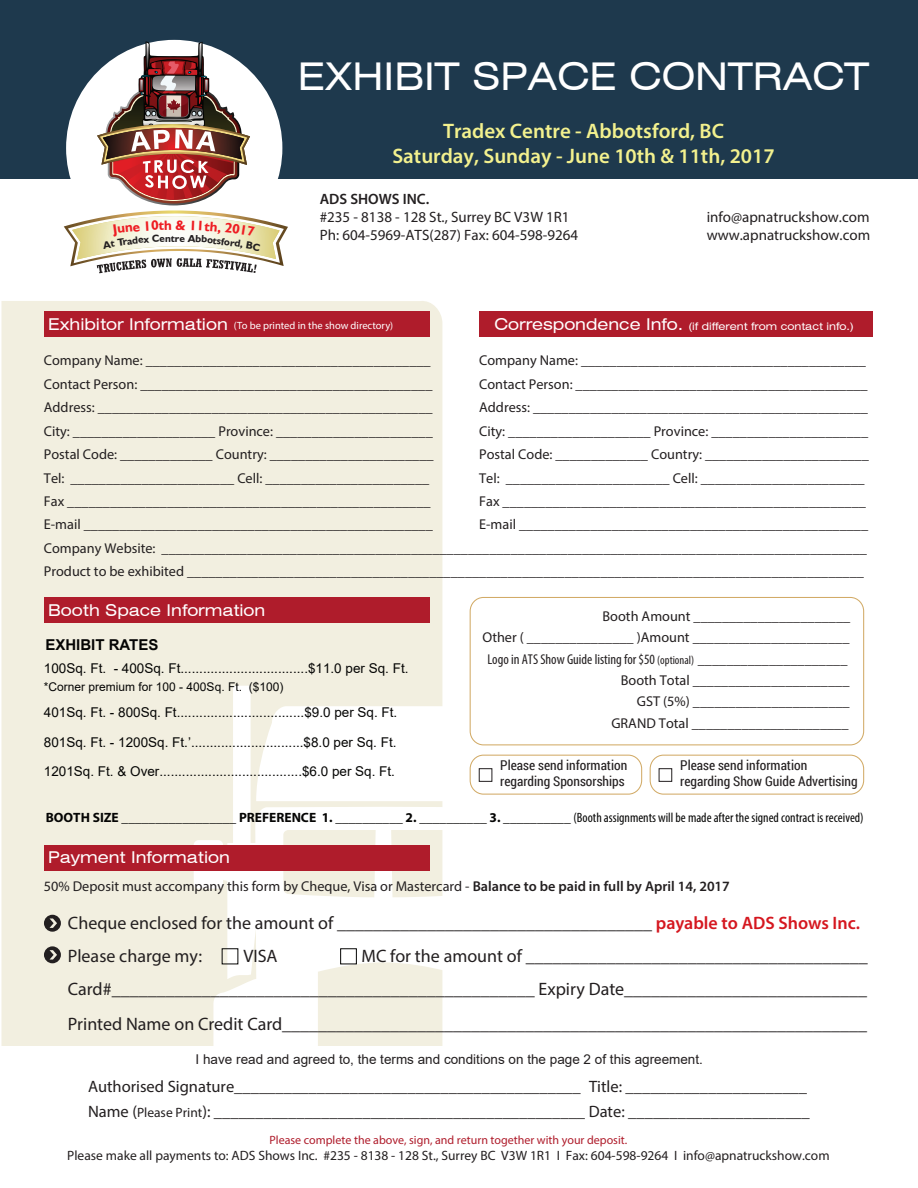
<style>
.page{position:relative;width:918px;height:1188px;background:#fff}
.page>*{position:absolute;margin:0;border:0;box-sizing:border-box;transform-origin:0 0}
.t1{font:expanded 38.25px "Swiss 721 BT";color:#fff}
.t2{font:600 21px/25.2px "Myriad Pro";color:#f3f18e;text-align:center}
.t3{font:18px/33.8px "Myriad Pro";color:#231f20}
.t4{font:16.5px/25.5px "Myriad Pro";color:#231f20}
.t5{font:expanded 16.35px "Swiss 721 BT";color:#fff}
.t6{font:15px/18px "Myriad Pro";color:#231f20}
.t7{font:700 15px "Arial";color:#050504}
.t8{font:600 15px "Myriad Pro";color:#231f20}
.t9{font:14.25px/23.4px "Myriad Pro";color:#231f20}
.t10{font:13.5px/29.2px "Arial";color:#050504}
.t11{font:700 13.5px "Myriad";color:#050504}
.t12{font:13.5px "Myriad Pro";color:#231f20}
.t13{font:13.5px/16.2px "Roboto Condensed";color:#231f20}
.t14{font:13.5px "Arial";color:#231f20}
.t15{font:12px "Myriad Pro";color:#af1c2b}
.t16{font:12px "Arial";color:#050504}
.t17{font:expanded 10.5px "Swiss 721 BT";color:#fff}
.t18{font:10.5px "Myriad Pro";color:#fff}
.t19{font:700 10.35px "Humanist 521 BT";color:#231f20}
.s1{font-size:16.35px}
.s2{font-stretch:condensed}
.s3{font-stretch:condensed;font-size:12px}
.s4{font-family:"Myriad Pro";font-weight:400;font-stretch:condensed}
.s5{font-weight:600}
.s6{font-weight:600;color:#d5171f}
.s7{font-size:13.5px}
</style>
<div class="page">
<div style="left:2px;top:301px;width:440px;height:745px;background:#f2efe0"></div>
<div style="left:0;top:0;width:918px;height:179px;background:#1e394d"></div>
<svg style="left:194px;top:686px;width:379px;height:360px"></svg>
<div style="left:479px;top:312px;width:394px;height:25px;background:#af1c2b"></div>
<div style="left:44px;top:312px;width:385px;height:25px;background:#af1c2b"></div>
<div style="left:470px;top:597px;width:394px;height:148px;border:1px solid #d2ab67;border-radius:14px"></div>
<div style="left:44px;top:597px;width:385px;height:26px;background:#af1c2b"></div>
<div style="left:44px;top:845px;width:385px;height:26px;background:#af1c2b"></div>
<div style="left:340px;top:948px;width:17px;height:16px;border:1px solid #050504"></div>
<div style="left:470px;top:755px;width:172px;height:40px;border:1px solid #d2ab67;border-radius:14px"></div>
<div style="left:650px;top:755px;width:214px;height:40px;border:1px solid #d2ab67;border-radius:14px"></div>
<div style="left:479px;top:768px;width:13px;height:14px;border:1px solid #231f20"></div>
<div style="left:659px;top:768px;width:13px;height:14px;border:1px solid #231f20"></div>
<svg style="left:44px;top:915px;width:17px;height:17px"></svg>
<svg style="left:44px;top:946px;width:17px;height:17px"></svg>
<svg style="left:64px;top:42px;width:224px;height:231px"></svg>
<p class="t19" style="left:165px;top:232px;width:16px">ntr</p>
<h1 class="t1" style="left:298px;top:54px;width:573px">EXHIBIT SPACE CONTRACT</h1>
<h2 class="t2" style="left:392px;top:118px;width:384px">Tradex Centre - Abbotsford, BC<br>Saturday, Sunday - June 10th &amp; 11th, 2017</h2>
<p class="t8" style="left:320px;top:190px;width:111px">ADS SHOWS INC.</p>
<p class="t6" style="left:320px;top:208px;width:260px">#235 - 8138 - 128 St., Surrey BC V3W 1R1<br>Ph: 604-5969-ATS(287) Fax: 604-598-9264</p>
<p class="t6" style="left:707px;top:208px;width:165px">info@apnatruckshow.com www.apnatruckshow.com</p>
<p class="t5" style="left:48px;top:315px;width:181px">Exhibitor Information</p>
<p class="t9" style="left:44px;top:349px;width:390px">Company Name: ________________________________________<br>Contact Person: _________________________________________</p>
<p class="t18" style="left:234px;top:319px;width:161px">(To be printed in the show directory)</p>
<p class="t17" style="left:495px;top:320px;width:360px"><span class="s1">Correspondence Info.</span> (if different from contact info.)</p>
<p class="t9" style="left:479px;top:349px;width:390px">Company Name: ________________________________________<br>Contact Person: _________________________________________</p>
<p class="t9" style="left:44px;top:396px;width:390px">Address: _______________________________________________</p>
<p class="t9" style="left:479px;top:396px;width:390px">Address: _______________________________________________</p>
<p class="t9" style="left:44px;top:419px;width:390px">City: ____________________ Province: ______________________</p>
<p class="t9" style="left:479px;top:419px;width:390px">City: ____________________ Province: ______________________</p>
<p class="t9" style="left:44px;top:442px;width:391px">Postal Code: _____________ Country: _______________________</p>
<p class="t9" style="left:479px;top:442px;width:391px">Postal Code: _____________ Country: _______________________</p>
<p class="t9" style="left:44px;top:466px;width:825px">Tel: _______________________ Cell: _______________________<br>Fax ___________________________________________________<br>E-mail _________________________________________________<br>Company Website: ___________________________________________________________________________________________________</p>
<p class="t9" style="left:479px;top:466px;width:390px">Tel: _______________________ Cell: _______________________<br>Fax ___________________________________________________<br>E-mail _________________________________________________</p>
<p class="t9" style="left:44px;top:559px;width:822px">Product to be exhibited _______________________________________________________________________________________________</p>
<p class="t5" style="left:48px;top:600px;width:219px">Booth Space Information</p>
<p class="t9" style="left:603px;top:604px;width:249px">Booth Amount ______________________</p>
<p class="t9" style="left:483px;top:626px;width:368px;line-height:21.5px;text-align:center">Other ( _______________ )Amount ______________________<br><span class="s2">Logo in ATS Show Guide listing for $50</span> <span class="s3">(optional)</span> _____________________</p>
<p class="t7" style="left:45px;top:634px;width:115px">EXHIBIT RATES</p>
<p class="t10" style="left:44px;top:654px;width:366px">100Sq. Ft. - 400Sq. Ft..................................$11.0 per Sq. Ft.</p>
<p class="t16" style="left:44px;top:679px;width:241px">*Corner premium for 100 - 400Sq. Ft. ($100)</p>
<p class="t10" style="left:44px;top:697px;width:355px">401Sq. Ft. - 800Sq. Ft..................................$9.0 per Sq. Ft.</p>
<p class="t10" style="left:44px;top:728px;width:354px">801Sq. Ft. - 1200Sq. Ft.’..............................$8.0 per Sq. Ft.<br>1201Sq. Ft. &amp; Over......................................$6.0 per Sq. Ft.</p>
<p class="t11" style="left:46px;top:811px;width:819px">BOOTH SIZE _________________ PREFERENCE 1. __________ 2. __________ 3. __________ <span class="s4">(Booth assignments will be made after the signed contract is received)</span></p>
<p class="t9" style="left:621px;top:668px;width:230px">Booth Total ______________________</p>
<p class="t9" style="left:637px;top:690px;width:214px">GST (5%) ______________________</p>
<p class="t9" style="left:611px;top:711px;width:239px">GRAND Total ______________________</p>
<p class="t13" style="left:500px;top:757px;width:129px">Please send information regarding Sponsorships</p>
<p class="t13" style="left:680px;top:757px;width:179px">Please send information regarding Show Guide Advertising</p>
<p class="t5" style="left:48px;top:848px;width:183px">Payment Information</p>
<p class="t9" style="left:44px;top:874px;width:688px">50% Deposit must accompany this form by Cheque, Visa or Mastercard - <span class="s5">Balance to be paid in full by April 14, 2017</span></p>
<p class="t3" style="left:68px;top:906px;width:794px">Cheque enclosed for the amount of ___________________________________ <span class="s6">payable to ADS Shows Inc.<br></span>Please charge my:</p>
<p class="t3" style="left:68px;top:939px;width:801px;text-align:justify;text-indent:294px">MC for the amount of ______________________________________ Card#_______________________________________________ Expiry Date___________________________ Printed Name on Credit Card_________________________________________________________________</p>
<p class="t3" style="left:243px;top:939px;width:36px">VISA</p>
<p class="t14" style="left:196px;top:1050px;width:509px">I have read and agreed to, the terms and conditions on the page 2 of this agreement.</p>
<p class="t4" style="left:88px;top:1073px;width:723px">Authorised Signature__________________________________________ Title: ______________________<br>Name (<span class="s7">Please Print</span>): _____________________________________________ Date: ______________________</p>
<p class="t15" style="left:270px;top:1132px;width:359px">Please complete the above, sign, and return together with your deposit.</p>
<p class="t12" style="left:67px;top:1147px;width:764px">Please make all payments to: ADS Shows Inc. #235 - 8138 - 128 St., Surrey BC V3W 1R1 I Fax: 604-598-9264 I info@apnatruckshow.com</p>
</div>
